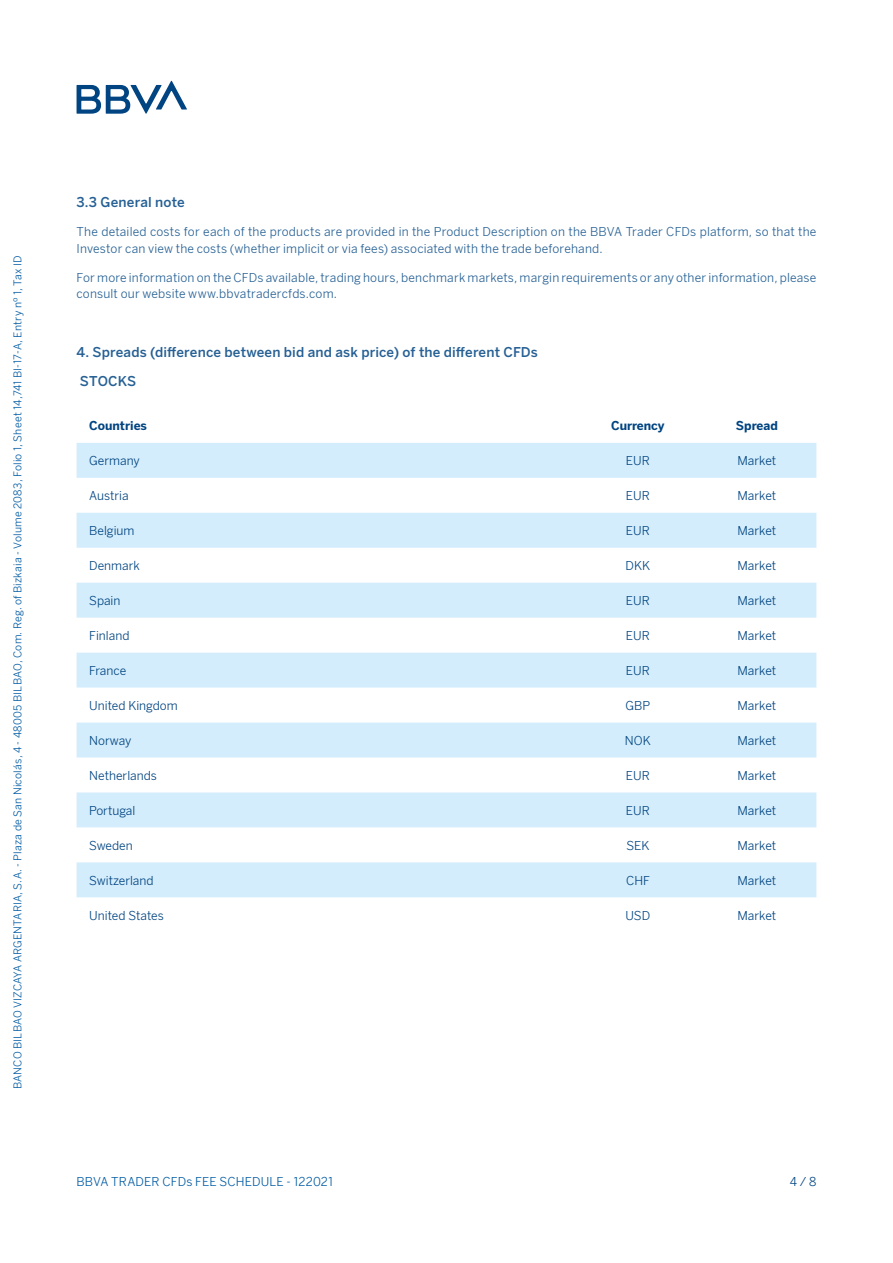
<style>
.page{position:relative;width:893px;height:1263px;background:#fff}
.page>*{position:absolute;margin:0;border:0;box-sizing:border-box;transform-origin:0 0}
.Titulo_2{font:500 13.5px "Benton Sans BBVA";letter-spacing:.01em;color:#266094}
.Parrafo_1{font:12px/16.5px "BBVA Benton Sans";letter-spacing:.015em;color:#266094}
.t1{font:12px "BBVA Benton Sans";color:#004481}
.t2{font:12px "BBVA Benton Sans";letter-spacing:.01em;color:#005aa2}
.t3{font:700 12px "BBVA Benton Sans";color:#004481}
.t4{font:10.5px "BBVA Benton Sans";letter-spacing:.02em;color:#005aa2}
</style>
<div class="page">
<svg style="left:77px;top:81px;width:110px;height:33px"></svg>
<svg style="left:77px;top:443px;width:739px;height:454px;fill:#d4edfc"></svg>
<p class="t4" style="left:11px;top:1089px;width:835px;rotate:-90deg">BANCO BILBAO VIZCAYA ARGENTARIA, S.A. - Plaza de San Nicolás, 4 - 48005 BILBAO, Com. Reg. of Bizkaia - Volume 2083, Folio 1, Sheet 14,741 BI-17-A, Entry nº 1, Tax ID</p>
<p class="Titulo_2" style="left:77px;top:194px;width:110px">3.3 General note</p>
<p class="Parrafo_1" style="left:77px;top:224px;width:741px">The detailed costs for each of the products are provided in the Product Description on the BBVA Trader CFDs platform, so that the<br>Investor can view the costs (whether implicit or via fees) associated with the trade beforehand.</p>
<p class="Parrafo_1" style="left:77px;top:269px;width:741px">For more information on the CFDs available, trading hours, benchmark markets, margin requirements or any other information, please consult our website www.bbvatradercfds.com.</p>
<p class="Titulo_2" style="left:77px;top:344px;width:463px">4. Spreads (difference between bid and ask price) of the different CFDs</p>
<p class="Titulo_2" style="left:80px;top:373px;width:58px">STOCKS</p>
<p class="t3" style="left:89px;top:418px;width:59px">Countries</p>
<p class="t3" style="left:611px;top:418px;width:55px">Currency</p>
<p class="t3" style="left:736px;top:418px;width:43px">Spread</p>
<p class="t1" style="left:89px;top:453px;width:52px">Germany</p>
<p class="t1" style="left:626px;top:453px;width:25px">EUR</p>
<p class="t1" style="left:737px;top:453px;width:40px">Market</p>
<p class="t1" style="left:89px;top:488px;width:41px">Austria</p>
<p class="t1" style="left:626px;top:488px;width:25px">EUR</p>
<p class="t1" style="left:737px;top:488px;width:40px">Market</p>
<p class="t1" style="left:89px;top:523px;width:47px">Belgium</p>
<p class="t1" style="left:626px;top:523px;width:25px">EUR</p>
<p class="t1" style="left:737px;top:523px;width:40px">Market</p>
<p class="t1" style="left:89px;top:558px;width:52px">Denmark</p>
<p class="t1" style="left:626px;top:558px;width:26px">DKK</p>
<p class="t1" style="left:737px;top:558px;width:40px">Market</p>
<p class="t1" style="left:89px;top:593px;width:33px">Spain</p>
<p class="t1" style="left:626px;top:593px;width:25px">EUR</p>
<p class="t1" style="left:737px;top:593px;width:40px">Market</p>
<p class="t1" style="left:89px;top:628px;width:42px">Finland</p>
<p class="t1" style="left:626px;top:628px;width:25px">EUR</p>
<p class="t1" style="left:737px;top:628px;width:40px">Market</p>
<p class="t1" style="left:89px;top:663px;width:38px">France</p>
<p class="t1" style="left:626px;top:663px;width:25px">EUR</p>
<p class="t1" style="left:737px;top:663px;width:40px">Market</p>
<p class="t1" style="left:89px;top:698px;width:90px">United Kingdom</p>
<p class="t1" style="left:626px;top:698px;width:26px">GBP</p>
<p class="t1" style="left:737px;top:698px;width:40px">Market</p>
<p class="t1" style="left:89px;top:733px;width:44px">Norway</p>
<p class="t1" style="left:625px;top:733px;width:27px">NOK</p>
<p class="t1" style="left:737px;top:733px;width:40px">Market</p>
<p class="t1" style="left:89px;top:768px;width:69px">Netherlands</p>
<p class="t1" style="left:626px;top:768px;width:25px">EUR</p>
<p class="t1" style="left:737px;top:768px;width:40px">Market</p>
<p class="t1" style="left:89px;top:803px;width:47px">Portugal</p>
<p class="t1" style="left:626px;top:803px;width:25px">EUR</p>
<p class="t1" style="left:737px;top:803px;width:40px">Market</p>
<p class="t1" style="left:89px;top:838px;width:45px">Sweden</p>
<p class="t1" style="left:626px;top:838px;width:25px">SEK</p>
<p class="t1" style="left:737px;top:838px;width:40px">Market</p>
<p class="t1" style="left:89px;top:873px;width:66px">Switzerland</p>
<p class="t1" style="left:626px;top:873px;width:25px">CHF</p>
<p class="t1" style="left:737px;top:873px;width:40px">Market</p>
<p class="t1" style="left:89px;top:908px;width:76px">United States</p>
<p class="t1" style="left:625px;top:908px;width:26px">USD</p>
<p class="t1" style="left:737px;top:908px;width:40px">Market</p>
<p class="t2" style="left:77px;top:1174px;width:258px">BBVA TRADER CFDs FEE SCHEDULE - 122021</p>
<p class="t1" style="left:790px;top:1174px;width:28px">4 / 8</p>
</div>
